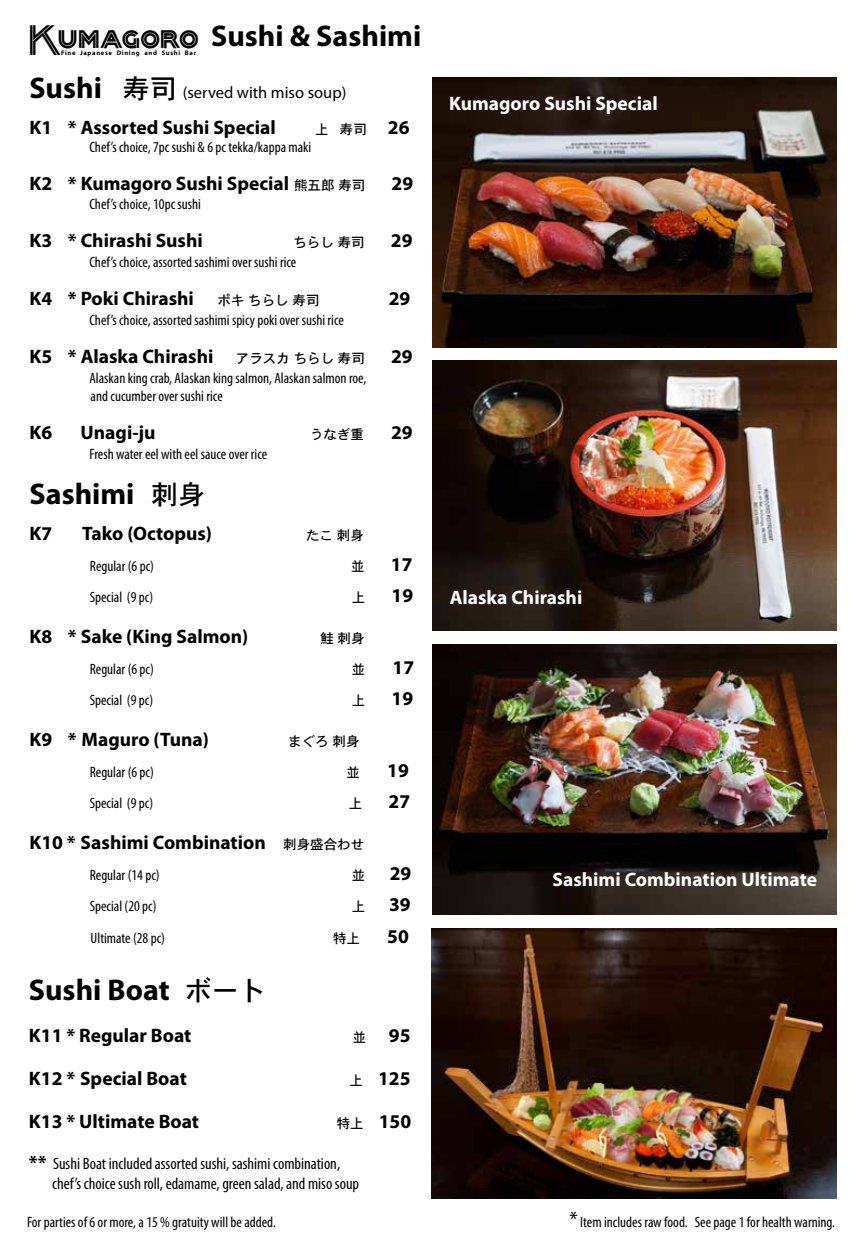
<style>
.page{position:relative;width:864px;height:1256px;background:#fff}
.page>*{position:absolute;margin:0;border:0;box-sizing:border-box;transform-origin:0 0}
.t1{font:700 30px "Myriad Pro";color:#000}
.t2{font:700 19.5px "Myriad Pro";color:#000}
.t3{font:700 19.5px "Myriad Pro";color:#fff}
.t4{font:condensed 16.5px/19.8px "Myriad Pro";color:#000}
.t5{font:16.5px "Myriad Pro";color:#000}
.t6{font:condensed 15px/18.3px "Myriad Pro";color:#000}
.t7{font:13.5px "Osaka";color:#000}
.t8{font:700 6.6px "Myriad Pro";letter-spacing:.1em;color:#000}
.s1{font-family:"Packard Clipper NF";font-weight:400;font-size:31.65px}
.s2{font-weight:700;font-size:30px}
.s3{font-family:"Osaka";font-size:27px}
.s4{font-family:"Myriad Pro";font-weight:700;font-size:19.5px}
.s5{font-family:"Osaka";font-weight:400;font-size:13.5px}
.s6{font-family:"Osaka";font-weight:400;font-size:27px}
.s7{font-family:"Osaka";font-weight:400;font-size:21px;color:#fff}
.s8{font-weight:700;font-stretch:normal;font-size:19.5px}
.s9{font-size:22.5px}
</style>
<div class="page">
<img style="left:432px;top:361px;width:404px;height:270px">
<img style="left:432px;top:644px;width:404px;height:270px">
<img style="left:432px;top:77px;width:404px;height:270px">
<img style="left:432px;top:928px;width:405px;height:270px">
<h1 class="t1" style="left:29px;top:16px;width:393px"><span class="s1">Kumagoro</span> Sushi &amp; Sashimi</h1>
<p class="t8" style="left:61px;top:48px;width:137px">Fine Japanese Dining and Sushi Bar</p>
<p class="t5" style="left:29px;top:82px;width:319px"><span class="s2">Sushi</span> <span class="s3">寿司</span> (served with miso soup)</p>
<h2 class="t2" style="left:29px;top:114px;width:248px">K1 * Assorted Sushi Special</h2>
<p class="t7" style="left:315px;top:120px;width:96px">上 寿司 <span class="s4">26</span></p>
<p class="t6" style="left:89px;top:137px;width:223px">Chef’s choice, 7pc sushi &amp; 6 pc tekka/kappa maki</p>
<h2 class="t2" style="left:29px;top:170px;width:338px">K2 * Kumagoro Sushi Special <span class="s5">熊五郎寿司</span></h2>
<h2 class="t2" style="left:392px;top:170px;width:23px">29</h2>
<p class="t6" style="left:89px;top:195px;width:113px">Chef’s choice, 10pc sushi</p>
<h2 class="t2" style="left:29px;top:228px;width:175px">K3 * Chirashi Sushi</h2>
<p class="t7" style="left:293px;top:234px;width:73px">ちらし寿司</p>
<h2 class="t2" style="left:391px;top:228px;width:23px">29</h2>
<p class="t6" style="left:89px;top:253px;width:208px">Chef’s choice, assorted sashimi over sushi rice</p>
<h2 class="t2" style="left:29px;top:286px;width:292px">K4 * Poki Chirashi <span class="s5">ポキちらし寿司</span></h2>
<h2 class="t2" style="left:389px;top:286px;width:23px">29</h2>
<p class="t6" style="left:89px;top:310px;width:256px">Chef’s choice, assorted sashimi spicy poki over sushi rice</p>
<h2 class="t2" style="left:29px;top:343px;width:337px">K5 * Alaska Chirashi <span class="s5">アラスカちらし寿司</span></h2>
<h2 class="t2" style="left:391px;top:343px;width:23px">29</h2>
<p class="t6" style="left:89px;top:368px;width:279px">Alaskan king crab, Alaskan king salmon, Alaskan salmon roe, and cucumber over sushi rice</p>
<h2 class="t2" style="left:29px;top:419px;width:24px">K6</h2>
<h2 class="t2" style="left:81px;top:419px;width:77px">Unagi-ju</h2>
<p class="t7" style="left:310px;top:425px;width:55px">うなぎ重</p>
<h2 class="t2" style="left:391px;top:419px;width:23px">29</h2>
<p class="t6" style="left:89px;top:444px;width:179px">Fresh water eel with eel sauce over rice</p>
<h1 class="t1" style="left:29px;top:474px;width:177px">Sashimi <span class="s6">刺身</span></h1>
<h2 class="t2" style="left:29px;top:520px;width:24px">K7</h2>
<h2 class="t2" style="left:82px;top:520px;width:131px">Tako (Octopus)</h2>
<p class="t7" style="left:306px;top:526px;width:59px">たこ刺身</p>
<p class="t6" style="left:90px;top:556px;width:66px">Regular (6 pc)</p>
<p class="t7" style="left:351px;top:557px;width:15px">並</p>
<h2 class="t2" style="left:391px;top:551px;width:23px">17</h2>
<p class="t6" style="left:90px;top:588px;width:65px">Special (9 pc)</p>
<p class="t7" style="left:352px;top:589px;width:15px">上</p>
<h2 class="t2" style="left:392px;top:583px;width:23px">19</h2>
<h2 class="t2" style="left:29px;top:623px;width:220px">K8 * Sake (King Salmon)</h2>
<p class="t7" style="left:320px;top:629px;width:46px">鮭刺身</p>
<p class="t6" style="left:90px;top:659px;width:66px">Regular (6 pc)</p>
<p class="t7" style="left:352px;top:660px;width:15px">並</p>
<h2 class="t2" style="left:393px;top:654px;width:23px">17</h2>
<p class="t6" style="left:90px;top:691px;width:65px">Special (9 pc)</p>
<p class="t7" style="left:352px;top:692px;width:15px">上</p>
<h2 class="t2" style="left:392px;top:686px;width:23px">19</h2>
<h2 class="t2" style="left:29px;top:726px;width:181px">K9 * Maguro (Tuna)</h2>
<p class="t7" style="left:288px;top:732px;width:73px">まぐろ刺身</p>
<p class="t6" style="left:90px;top:762px;width:66px">Regular (6 pc)</p>
<p class="t7" style="left:347px;top:763px;width:15px">並</p>
<h2 class="t2" style="left:387px;top:757px;width:23px">19</h2>
<p class="t6" style="left:90px;top:794px;width:65px">Special (9 pc)</p>
<p class="t7" style="left:349px;top:794px;width:15px">上</p>
<h2 class="t2" style="left:389px;top:789px;width:23px">27</h2>
<h2 class="t2" style="left:29px;top:829px;width:336px">K10 * Sashimi Combination <span class="s5">刺身盛合わせ</span></h2>
<p class="t6" style="left:90px;top:865px;width:71px">Regular (14 pc)</p>
<h2 class="t2" style="left:352px;top:860px;width:61px"><span class="s5">並</span> 29</h2>
<p class="t6" style="left:90px;top:897px;width:68px">Special (20 pc)</p>
<h2 class="t2" style="left:352px;top:892px;width:60px"><span class="s5">上</span> 39</h2>
<p class="t6" style="left:91px;top:928px;width:76px">Ultimate (28 pc)</p>
<p class="t7" style="left:333px;top:929px;width:28px">特上</p>
<h2 class="t2" style="left:387px;top:923px;width:23px">50</h2>
<h1 class="t1" style="left:29px;top:970px;width:309px">Sushi Boat <span class="s6">ボート</span><span class="s7">ボート</span></h1>
<h2 class="t2" style="left:29px;top:1023px;width:164px">K11 * Regular Boat</h2>
<h2 class="t2" style="left:353px;top:1023px;width:59px"><span class="s5">並</span> 95</h2>
<h2 class="t2" style="left:29px;top:1065px;width:159px">K12 * Special Boat</h2>
<h2 class="t2" style="left:350px;top:1065px;width:62px"><span class="s5">上</span> 125</h2>
<h2 class="t2" style="left:29px;top:1108px;width:172px">K13 * Ultimate Boat</h2>
<h2 class="t2" style="left:337px;top:1108px;width:76px"><span class="s5">特上</span> 150</h2>
<p class="t4" style="left:52px;top:1153px;width:308px;text-indent:-23px"><span class="s8">**</span> Sushi Boat included assorted sushi, sashimi combination, chef’s choice sush roll, edamame, green salad, and miso soup</p>
<h2 class="t3" style="left:449px;top:90px;width:210px">Kumagoro Sushi Special</h2>
<h2 class="t3" style="left:450px;top:585px;width:134px">Alaska Chirashi</h2>
<h2 class="t3" style="left:552px;top:866px;width:266px">Sashimi Combination Ultimate</h2>
<p class="t6" style="left:27px;top:1212px;width:250px">For parties of 6 or more, a 15 % gratuity will be added.</p>
<p class="t6" style="left:570px;top:1212px;width:267px"><span class="s9">*</span> Item includes raw food. See page 1 for health warning.</p>
</div>
